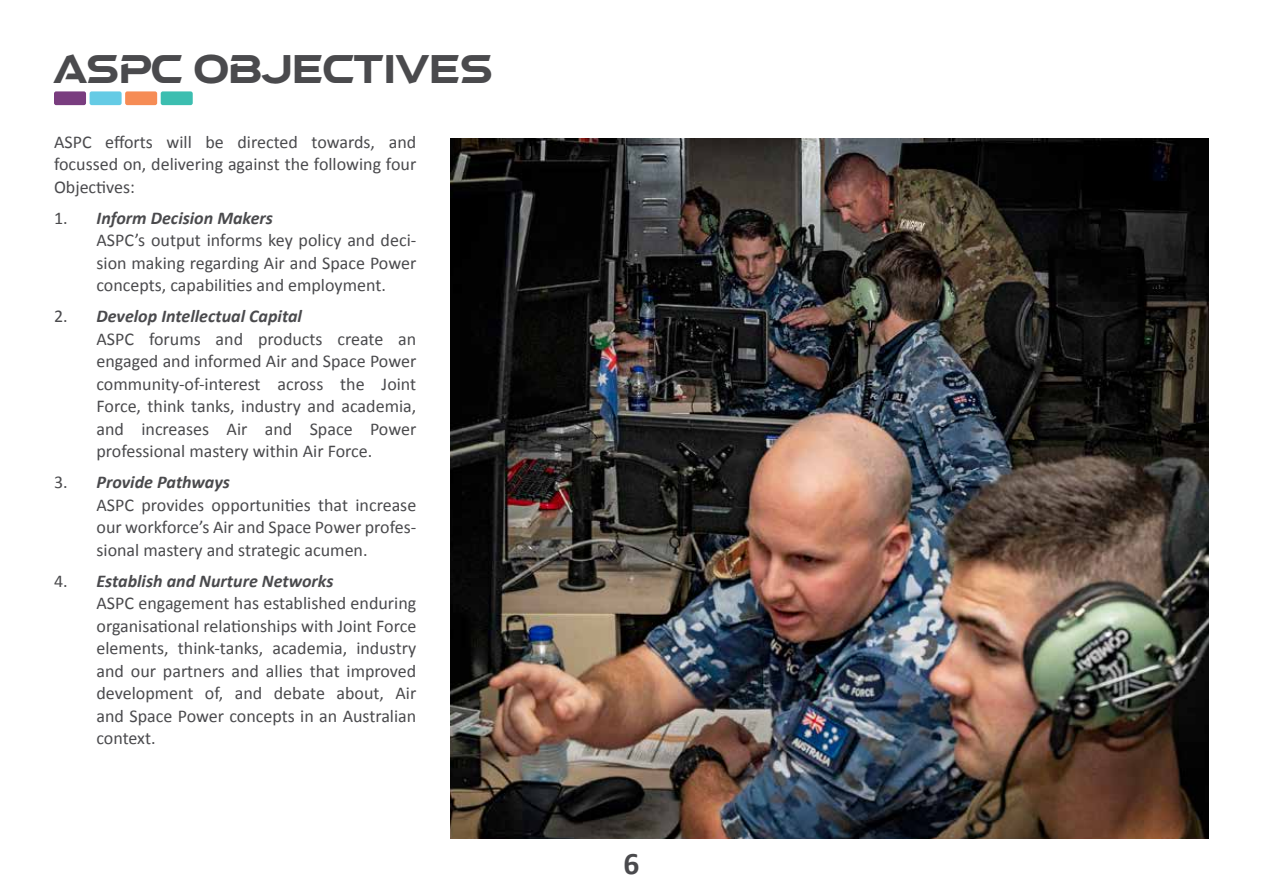
<style>
.page{position:relative;width:1263px;height:893px;background:#fff}
.page>*{position:absolute;margin:0;border:0;box-sizing:border-box;transform-origin:0 0}
.t1{font:36px "a Atmospheric";color:#4a4a4d}
.t2{font:700 31.5px "Calibri";color:#4a4a4d}
.t3{font:18px/22.5px "Calibri";color:#4a4a4d}
.s1{font-weight:700;font-style:italic}
</style>
<div class="page">
<img style="left:450px;top:138px;width:759px;height:701px">
<div style="left:54px;top:91px;width:32px;height:14px;background:#793d7f;border-radius:2px"></div>
<div style="left:90px;top:91px;width:32px;height:14px;background:#65cbe5;border-radius:2px"></div>
<div style="left:125px;top:91px;width:32px;height:14px;background:#f68c55;border-radius:2px"></div>
<div style="left:161px;top:91px;width:32px;height:14px;background:#3cbeb0;border-radius:2px"></div>
<h1 class="t1" style="left:54px;top:53px;width:440px">ASPC OBJECTIVES</h1>
<p class="t3" style="left:54px;top:131px;width:364px;text-align:justify">ASPC efforts will be directed towards, and focussed on, delivering against the following four Objectives:</p>
<p class="t3" style="left:97px;top:207px;width:321px;text-indent:-43px">1. <span class="s1">Inform Decision Makers<br></span>ASPC’s output informs key policy and deci&shy;sion making regarding Air and Space Power concepts, capabilities and employment.</p>
<p class="t3" style="left:97px;top:305px;width:321px;text-indent:-43px">2. <span class="s1">Develop Intellectual Capital<br></span>ASPC forums and products create an engaged and informed Air and Space Power community-of-interest across the Joint Force, think tanks, industry and academia, and increases Air and Space Power professional mastery within Air Force.</p>
<p class="t3" style="left:97px;top:471px;width:321px;text-indent:-43px">3. <span class="s1">Provide Pathways<br></span>ASPC provides opportunities that increase our workforce’s Air and Space Power profes&shy;sional mastery and strategic acumen.</p>
<p class="t3" style="left:97px;top:570px;width:321px;text-indent:-43px">4. <span class="s1">Establish and Nurture Networks<br></span>ASPC engagement has established enduring organisational relationships with Joint Force elements, think-tanks, academia, industry and our partners and allies that improved development of, and debate about, Air and Space Power concepts in an Australian context.</p>
<h2 class="t2" style="left:623px;top:843px;width:17px">6</h2>
</div>
